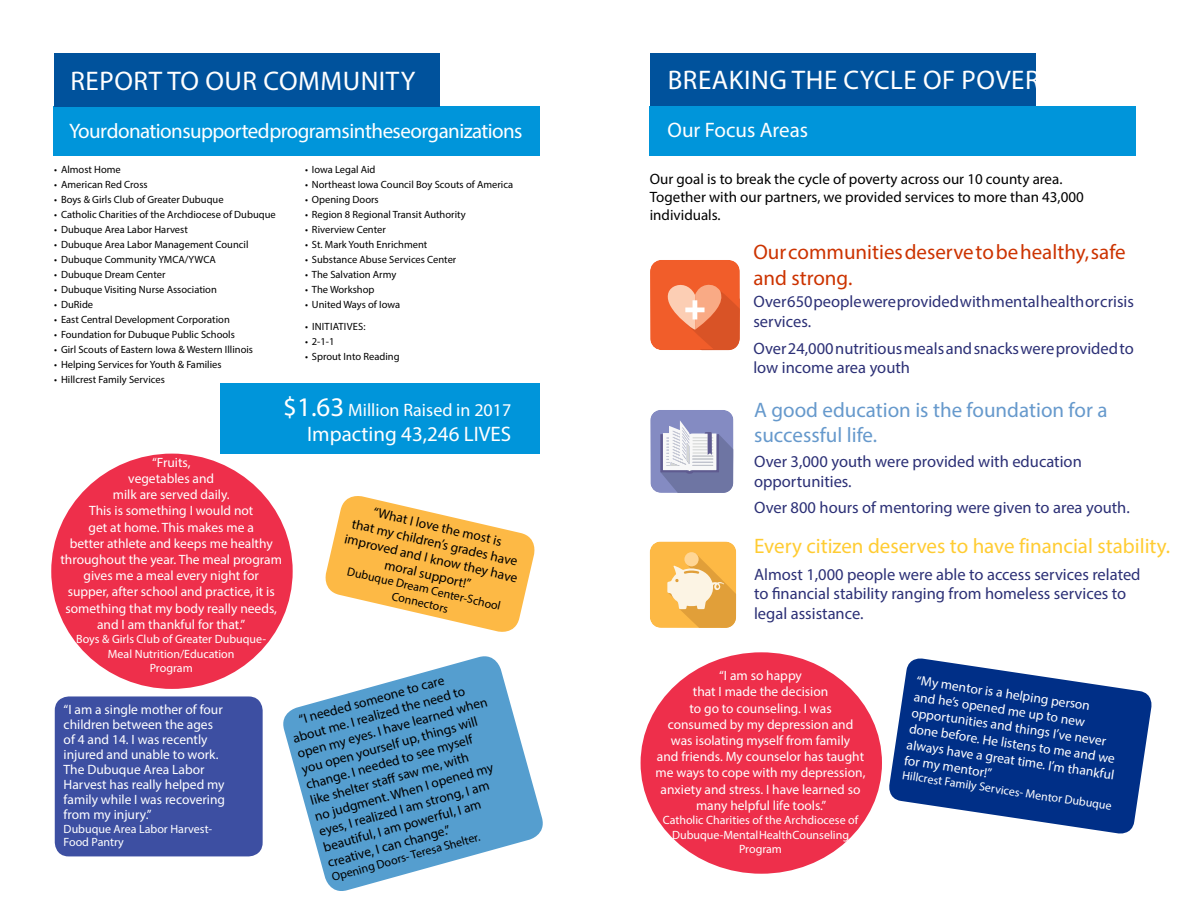
<style>
.page{position:relative;width:1188px;height:918px;background:#fff}
.page>*{position:absolute;margin:0;border:0;box-sizing:border-box;transform-origin:0 0}
.t1{font:27px "Myriad Pro";letter-spacing:.02em;color:#fff}
.t2{font:21px "Myriad Pro";letter-spacing:-.03em;color:#fff}
.t3{font:21px/25.2px "Myriad Pro";color:#69c}
.t4{font:21px/25.2px "Myriad Pro";color:#c30}
.t5{font:21px "Myriad Pro";color:#fc3}
.t6{font:21px "Myriad Pro";color:#fff}
.t7{font:18px "Myriad Pro";color:#fff}
.t8{font:16.5px/19.8px "Myriad Pro";color:#2c3076}
.t9{font:15px/18px "Myriad Pro";color:#000}
.t10{font:13.5px/16.2px "Myriad Pro";color:#fff}
.t11{font:13.5px/16.2px "Myriad Pro";color:#000;text-align:center}
.t12{font:12px/14.4px "Myriad Pro";color:#fff;text-align:center}
.t13{font:12px/14.4px "Myriad Pro";color:#000;text-align:center}
.t14{font:10.5px "Myriad Pro";color:#000}
.t15{font:10.5px "Myriad Pro";letter-spacing:.02em;color:#000}
.s1{font-size:27px}
</style>
<div class="page">
<div style="left:650px;top:54px;width:386px;height:53px;background:#00529c"></div>
<div style="left:221px;top:383px;width:319px;height:71px;background:#0095da"></div>
<svg style="left:650px;top:410px;width:84px;height:83px"></svg>
<svg style="left:650px;top:542px;width:86px;height:86px;background:#f6bf64"></svg>
<svg style="left:650px;top:260px;width:90px;height:90px;background:#ee7246"></svg>
<svg style="left:889px;top:658px;width:263px;height:176px;fill:#002f87"></svg>
<div style="left:641px;top:652px;width:241px;height:222px;background:#ee2f4b;border-radius:50%"></div>
<div style="left:55px;top:696px;width:208px;height:160px;background:#3d4fa2;border-radius:14px"></div>
<div style="left:53px;top:107px;width:486px;height:49px;background:#0095da"></div>
<svg style="left:325px;top:496px;width:210px;height:136px"></svg>
<div style="left:51px;top:454px;width:242px;height:235px;background:#ee2f4b;border-radius:50%"></div>
<svg style="left:283px;top:656px;width:260px;height:235px;fill:#559ecf"></svg>
<div style="left:54px;top:54px;width:386px;height:53px;background:#00529c"></div>
<div style="left:650px;top:107px;width:486px;height:49px;background:#0095da"></div>
<h1 class="t1" style="left:668px;top:63px;width:403px">BREAKING THE CYCLE OF POVERTY</h1>
<h1 class="t1" style="left:71px;top:65px;width:346px">REPORT TO OUR COMMUNITY</h1>
<h2 class="t2" style="left:69px;top:118px;width:455px">Your donation supported programs in these organizations</h2>
<h2 class="t6" style="left:668px;top:117px;width:142px">Our Focus Areas</h2>
<p class="t14" style="left:54px;top:163px;width:68px">• Almost Home</p>
<p class="t14" style="left:54px;top:178px;width:95px">• American Red Cross</p>
<p class="t14" style="left:54px;top:193px;width:171px">• Boys &amp; Girls Club of Greater Dubuque</p>
<p class="t14" style="left:54px;top:208px;width:223px">• Catholic Charities of the Archdiocese of Dubuque</p>
<p class="t14" style="left:54px;top:223px;width:135px">• Dubuque Area Labor Harvest</p>
<p class="t14" style="left:54px;top:238px;width:196px">• Dubuque Area Labor Management Council</p>
<p class="t14" style="left:54px;top:253px;width:163px">• Dubuque Community YMCA/YWCA</p>
<p class="t14" style="left:54px;top:268px;width:113px">• Dubuque Dream Center</p>
<p class="t14" style="left:54px;top:283px;width:164px">• Dubuque Visiting Nurse Association</p>
<p class="t14" style="left:54px;top:298px;width:40px">• DuRide</p>
<p class="t14" style="left:54px;top:313px;width:177px">• East Central Development Corporation</p>
<p class="t14" style="left:54px;top:328px;width:182px">• Foundation for Dubuque Public Schools</p>
<p class="t14" style="left:54px;top:343px;width:200px">• Girl Scouts of Eastern Iowa &amp; Western Illinois</p>
<p class="t14" style="left:54px;top:358px;width:169px">• Helping Services for Youth &amp; Families</p>
<p class="t14" style="left:54px;top:373px;width:112px">• Hillcrest Family Services</p>
<p class="t14" style="left:305px;top:163px;width:72px">• Iowa Legal Aid</p>
<p class="t14" style="left:305px;top:178px;width:210px">• Northeast Iowa Council Boy Scouts of America</p>
<p class="t14" style="left:305px;top:193px;width:75px">• Opening Doors</p>
<p class="t14" style="left:305px;top:208px;width:162px">• Region 8 Regional Transit Authority</p>
<p class="t14" style="left:305px;top:223px;width:82px">• Riverview Center</p>
<p class="t14" style="left:305px;top:238px;width:124px">• St. Mark Youth Enrichment</p>
<p class="t14" style="left:305px;top:253px;width:153px">• Substance Abuse Services Center</p>
<p class="t14" style="left:305px;top:268px;width:93px">• The Salvation Army</p>
<p class="t14" style="left:305px;top:283px;width:71px">• The Workshop</p>
<p class="t14" style="left:305px;top:298px;width:97px">• United Ways of Iowa</p>
<p class="t15" style="left:305px;top:320px;width:62px">• INITIATIVES:</p>
<p class="t14" style="left:305px;top:335px;width:31px">• 2-1-1</p>
<p class="t14" style="left:305px;top:350px;width:96px">• Sprout Into Reading</p>
<h3 class="t7" style="left:283px;top:399px;width:229px"><span class="s1">$1.63</span> Million Raised in 2017</h3>
<h2 class="t6" style="left:307px;top:421px;width:206px">Impacting 43,246 LIVES</h2>
<p class="t10" style="left:61px;top:454px;width:223px;text-align:center">“Fruits,<br>vegetables and<br>milk are served daily.<br>This is something I would not<br>get at home. This makes me a<br>better athlete and keeps me healthy throughout the year. The meal program gives me a meal every night for<br>supper, after school and practice, it is something that my body really needs, and I am thankful for that.”</p>
<p class="t12" style="left:76px;top:632px;width:191px">Boys &amp; Girls Club of Greater Dubuque-<br>Meal Nutrition/Education<br>Program</p>
<p class="t10" style="left:64px;top:702px;width:163px;line-height:15px">“I am a single mother of four children between the ages of 4 and 14. I was recently injured and unable to work.<br>The Dubuque Area Labor<br>Harvest has really helped my family while I was recovering from my injury.”</p>
<p class="t12" style="left:64px;top:822px;width:150px;line-height:13.5px;text-align:left">Dubuque Area Labor Harvest-<br>Food Pantry</p>
<p class="t11" style="left:354px;top:499px;width:178px;rotate:13deg">“What I love the most is<br>that my children’s grades have improved and I know they have moral support!”</p>
<p class="t13" style="left:349px;top:564px;width:159px;rotate:13deg">Dubuque Dream Center-School<br>Connectors</p>
<p class="t11" style="left:287px;top:714px;width:198px;text-align:left;text-indent:10px;rotate:-15deg">“I needed someone to care about me. I realized the need to open my eyes. I have learned when you open yourself up, things will change. I needed to see myself<br>like shelter staff saw me, with<br>no judgment. When I opened my eyes, I realized I am strong, I am beautiful, I am powerful, I am creative, I can change.”</p>
<p class="t13" style="left:330px;top:871px;width:155px;rotate:-16deg">Opening Doors- Teresa Shelter.</p>
<p class="t9" style="left:650px;top:170px;width:435px">Our goal is to break the cycle of poverty across our 10 county area.<br>Together with our partners, we provided services to more than 43,000 individuals.</p>
<h2 class="t4" style="left:753px;top:239px;width:374px">Our communities deserve to be healthy, safe and strong.</h2>
<p class="t8" style="left:753px;top:292px;width:382px">Over 650 people were provided with mental health or crisis services.</p>
<p class="t8" style="left:753px;top:338px;width:382px">Over 24,000 nutritious meals and snacks were provided to low income area youth</p>
<h2 class="t3" style="left:754px;top:397px;width:355px">A good education is the foundation for a successful life.</h2>
<p class="t8" style="left:754px;top:451px;width:329px">Over 3,000 youth were provided with education opportunities.</p>
<p class="t8" style="left:754px;top:498px;width:377px">Over 800 hours of mentoring were given to area youth.</p>
<h2 class="t5" style="left:754px;top:533px;width:418px">Every citizen deserves to have financial stability.</h2>
<p class="t8" style="left:754px;top:564px;width:388px">Almost 1,000 people were able to access services related to financial stability ranging from homeless services to legal assistance.</p>
<p class="t10" style="left:656px;top:667px;width:211px;text-align:center">“I am so happy<br>that I made the decision<br>to go to counseling. I was<br>consumed by my depression and was isolating myself from family<br>and friends. My counselor has taught me ways to cope with my depression, anxiety and stress. I have learned so many helpful life tools.”</p>
<p class="t12" style="left:663px;top:813px;width:197px">Catholic Charities of the Archdiocese of<br>Dubuque-Mental Health Counseling<br>Program</p>
<p class="t10" style="left:918px;top:671px;width:212px;rotate:9deg">“My mentor is a helping person<br>and he’s opened me up to new opportunities and things I’ve never done before. He listens to me and we always have a great time. I’m thankful for my mentor!”</p>
<p class="t12" style="left:904px;top:767px;width:213px;rotate:9deg">Hillcrest Family Services- Mentor Dubuque</p>
</div>
